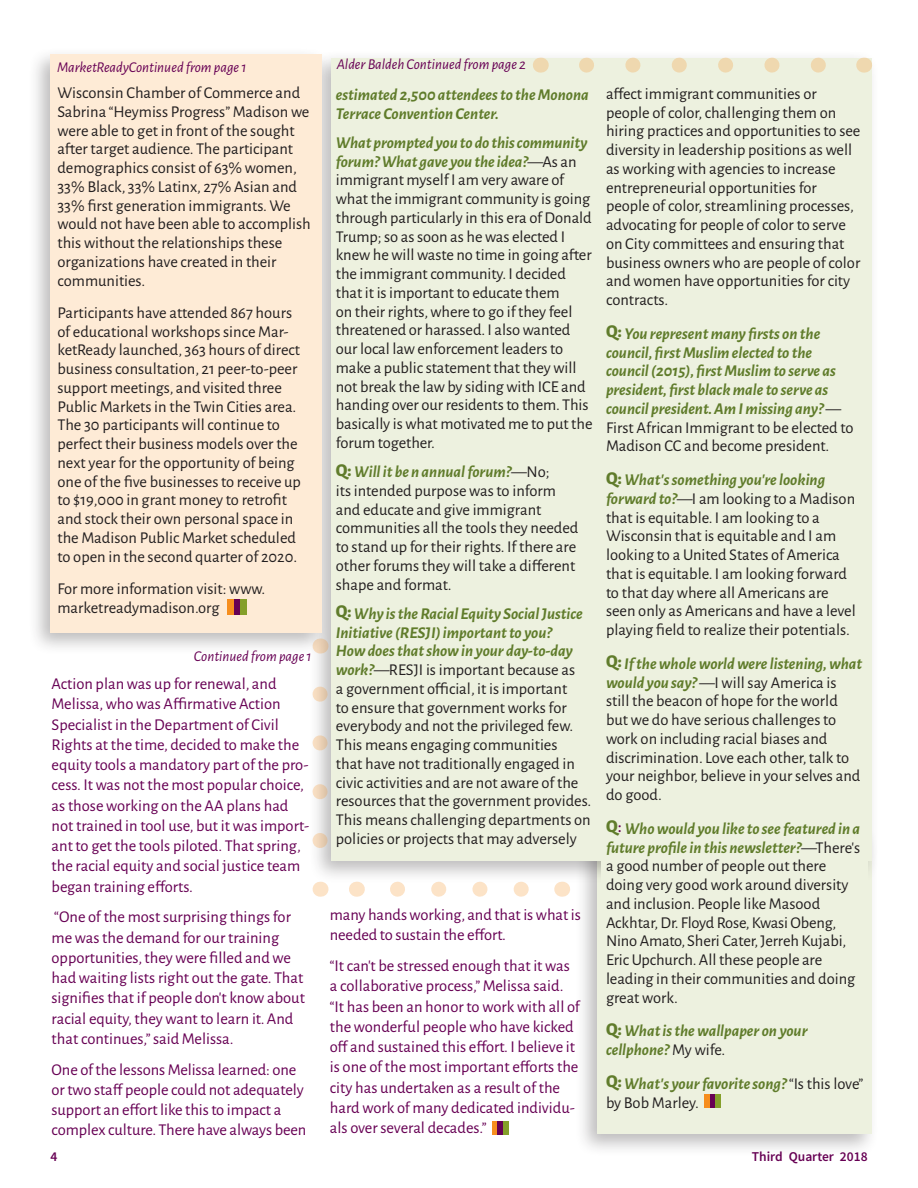
<style>
.page{position:relative;width:918px;height:1188px;background:#fff}
.page>*{position:absolute;margin:0;border:0;box-sizing:border-box;transform-origin:0 0}
.body{font:16.5px/18.8px "Alegreya Sans";color:#231f20}
.body_black{font:16.5px/20.2px "Alegreya Sans";color:#670054}
.body-2{font:italic 700 16.5px/18.8px "Alegreya Sans";color:#607c2b}
.continued_on{font:italic 15px "Alegreya Sans";color:#670054}
.t1{font:600 13.5px "Source Sans Pro";color:#670054}
.s1{font-weight:700;font-style:italic;color:#607c2b}
.s2{font-weight:800;font-size:18px;color:#607c2b}
.s3{font-weight:800;font-style:normal;font-size:18px}
.s4{font-weight:400;font-style:normal;color:#231f20}
.s5{font-weight:500;font-size:18px;color:#670054}
</style>
<div class="page">
<div style="left:575px;top:823px;width:304px;height:334px;background:#231f20;opacity:.3"></div>
<div style="left:597px;top:830px;width:274px;height:304px;background:#edf1df"></div>
<div style="left:309px;top:50px;width:570px;height:833px;background:#231f20;opacity:.3"></div>
<div style="left:331px;top:58px;width:540px;height:802px;background:#edf1df"></div>
<div style="left:28px;top:47px;width:302px;height:609px;background:#231f20;opacity:.3"></div>
<div style="left:50px;top:54px;width:272px;height:579px;background:#feebd6"></div>
<div style="left:228px;top:599px;width:6px;height:15px;background:#f68e1e"></div>
<div style="left:234px;top:599px;width:6px;height:15px;background:#670054"></div>
<div style="left:240px;top:599px;width:7px;height:15px;background:#849f2a"></div>
<div style="left:492px;top:1121px;width:6px;height:14px;background:#f68e1e"></div>
<div style="left:497px;top:1121px;width:6px;height:14px;background:#670054"></div>
<div style="left:503px;top:1121px;width:6px;height:14px;background:#849f2a"></div>
<svg style="left:586px;top:58px;width:240px;height:15px"></svg>
<svg style="left:540px;top:58px;width:1px;height:15px"></svg>
<svg style="left:864px;top:58px;width:1px;height:15px"></svg>
<svg style="left:397px;top:882px;width:144px;height:15px"></svg>
<svg style="left:356px;top:882px;width:1px;height:15px"></svg>
<svg style="left:562px;top:882px;width:1px;height:15px"></svg>
<svg style="left:313px;top:670px;width:15px;height:171px"></svg>
<svg style="left:320px;top:882px;width:1px;height:15px"></svg>
<svg style="left:320px;top:639px;width:1px;height:15px"></svg>
<div style="left:601px;top:846px;width:267px;height:69px;background:#edf1df"></div>
<div style="left:704px;top:1094px;width:6px;height:14px;background:#f68e1e"></div>
<div style="left:710px;top:1094px;width:5px;height:14px;background:#670054"></div>
<div style="left:715px;top:1094px;width:6px;height:14px;background:#849f2a"></div>
<p class="continued_on" style="left:57px;top:57px;width:191px">MarketReadyContinued from page 1</p>
<p class="body" style="left:57px;top:83px;width:255px">Wisconsin Chamber of Commerce and Sabrina “Heymiss Progress” Madison we were able to get in front of the sought after target audience. The participant demographics consist of 63% women, 33% Black, 33% Latinx, 27% Asian and 33% first generation immigrants. We would not have been able to accomplish this without the relationships these organizations have created in their communities.</p>
<p class="body" style="left:57px;top:302px;width:245px">Participants have attended 867 hours of educational workshops since Mar&shy;ketReady launched, 363 hours of direct business consultation, 21 peer-to-peer support meetings, and visited three Public Markets in the Twin Cities area.<br>The 30 participants will continue to perfect their business models over the next year for the opportunity of being one of the five businesses to receive up to $19,000 in grant money to retrofit and stock their own personal space in the Madison Public Market scheduled to open in the second quarter of 2020.</p>
<p class="body" style="left:57px;top:578px;width:209px">For more information visit: www. marketreadymadison.org</p>
<p class="continued_on" style="left:194px;top:646px;width:119px">Continued from page 1</p>
<p class="body_black" style="left:52px;top:673px;width:259px">Action plan was up for renewal, and Melissa, who was Affirmative Action Specialist in the Department of Civil Rights at the time, decided to make the equity tools a mandatory part of the pro&shy;cess. It was not the most popular choice, as those working on the AA plans had not trained in tool use, but it was import&shy;ant to get the tools piloted. That spring, the racial equity and social justice team began training efforts.</p>
<p class="body_black" style="left:52px;top:906px;width:255px">“One of the most surprising things for me was the demand for our training opportunities, they were filled and we had waiting lists right out the gate. That signifies that if people don’t know about racial equity, they want to learn it. And that continues,” said Melissa.</p>
<p class="body_black" style="left:52px;top:1058px;width:256px">One of the lessons Melissa learned: one or two staff people could not adequately support an effort like this to impact a complex culture. There have always been</p>
<p class="continued_on" style="left:337px;top:54px;width:191px">Alder Baldeh Continued from page 2</p>
<p class="body-2" style="left:336px;top:84px;width:254px">estimated 2,500 attendees to the Monona<br>Terrace Convention Center.</p>
<p class="body" style="left:336px;top:132px;width:258px"><span class="s1">What prompted you to do this community forum? What gave you the idea?</span>—As an immigrant myself I am very aware of what the immigrant community is going through particularly in this era of Donald Trump; so as soon as he was elected I knew he will waste no time in going after the immigrant community. I decided that it is important to educate them<br>on their rights, where to go if they feel threatened or harassed. I also wanted our local law enforcement leaders to make a public statement that they will not break the law by siding with ICE and handing over our residents to them. This basically is what motivated me to put the forum together.</p>
<p class="body" style="left:336px;top:462px;width:244px"><span class="s2">Q:</span> <span class="s1">Will it be n annual forum?</span>—No;<br>its intended purpose was to inform and educate and give immigrant communities all the tools they needed to stand up for their rights. If there are other forums they will take a different shape and format.</p>
<p class="body" style="left:336px;top:603px;width:257px"><span class="s2">Q:</span> <span class="s1">Why is the Racial Equity Social Justice Initiative (RESJI) important to you?<br>How does that show in your day-to-day work?</span>—RESJI is important because as<br>a government official, it is important<br>to ensure that government works for everybody and not the privileged few.<br>This means engaging communities<br>that have not traditionally engaged in civic activities and are not aware of the resources that the government provides.<br>This means challenging departments on policies or projects that may adversely</p>
<p class="body_black" style="left:330px;top:904px;width:253px">many hands working, and that is what is needed to sustain the effort.</p>
<p class="body_black" style="left:330px;top:955px;width:252px">“It can’t be stressed enough that it was a collaborative process,” Melissa said. “It has been an honor to work with all of the wonderful people who have kicked off and sustained this effort. I believe it is one of the most important efforts the city has undertaken as a result of the hard work of many dedicated individu&shy;als over several decades.”</p>
<p class="body" style="left:606px;top:84px;width:256px">affect immigrant communities or people of color, challenging them on hiring practices and opportunities to see diversity in leadership positions as well as working with agencies to increase entrepreneurial opportunities for people of color, streamlining processes, advocating for people of color to serve on City committees and ensuring that business owners who are people of color and women have opportunities for city contracts.</p>
<p class="body-2" style="left:606px;top:323px;width:249px"><span class="s3">Q:</span> You represent many firsts on the council, first Muslim elected to the council (2015), first Muslim to serve as president, first black male to serve as council president. Am I missing any? <span class="s4">— First African Immigrant to be elected to Madison CC and become president.</span></p>
<p class="body" style="left:606px;top:470px;width:251px"><span class="s2">Q:</span> <span class="s1">What’s something you’re looking forward to?</span>—I am looking to a Madison that is equitable. I am looking to a Wisconsin that is equitable and I am looking to a United States of America that is equitable. I am looking forward to that day where all Americans are seen only as Americans and have a level playing field to realize their potentials.</p>
<p class="body" style="left:606px;top:654px;width:258px"><span class="s2">Q:</span> <span class="s1">If the whole world were listening, what would you say?</span> —I will say America is still the beacon of hope for the world but we do have serious challenges to work on including racial biases and discrimination. Love each other, talk to your neighbor, believe in your selves and do good.</p>
<p class="body" style="left:606px;top:819px;width:256px"><span class="s2">Q</span><span class="s5">:</span> <span class="s1">Who would you like to see featured in a future profile in this newsletter?</span>—There’s a good number of people out there doing very good work around diversity and inclusion. People like Masood Ackhtar, Dr. Floyd Rose, Kwasi Obeng, Nino Amato, Sheri Cater, Jerreh Kujabi, Eric Upchurch. All these people are leading in their communities and doing great work.</p>
<p class="body-2" style="left:606px;top:1021px;width:203px"><span class="s3">Q:</span> What is the wallpaper on your cellphone? <span class="s4">My wife.</span></p>
<p class="body" style="left:606px;top:1074px;width:259px"><span class="s2">Q:</span> <span class="s1">What’s your favorite song?</span> “Is this love” by Bob Marley.</p>
<p class="t1" style="left:50px;top:1147px;width:8px">4</p>
<p class="t1" style="left:752px;top:1147px;width:117px">Third Quarter 2018</p>
</div>
